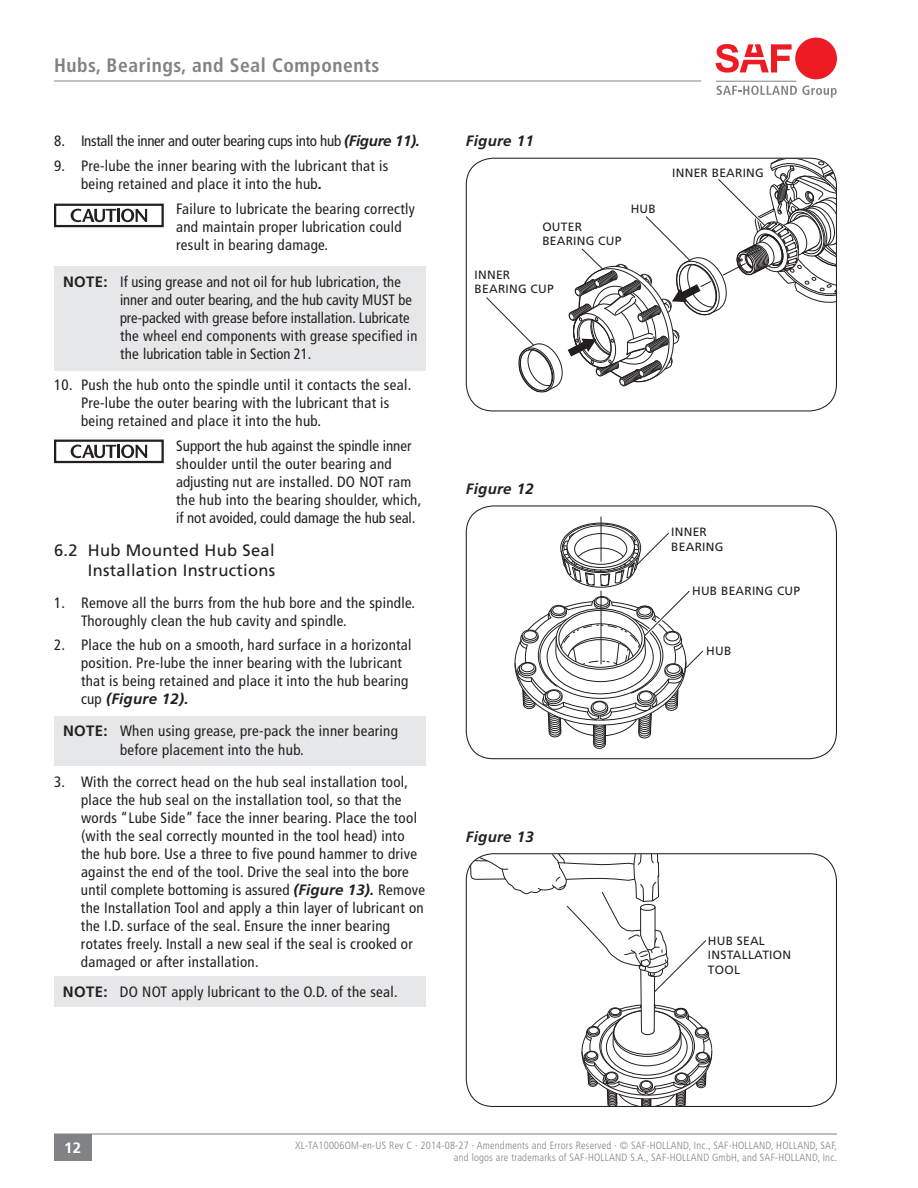
<style>
.page{position:relative;width:918px;height:1188px;background:#fff}
.page>*{position:absolute;margin:0;border:0;box-sizing:border-box;transform-origin:0 0}
.t1{font:700 condensed 19.5px "Frutiger LT Std";letter-spacing:.03em;color:#808285}
.t2{font:16.5px/19.8px "Frutiger LT Std";letter-spacing:.02em;color:#231f20;text-align:right}
.t3{font:condensed 15px/18px "Frutiger LT Std";letter-spacing:.02em;color:#231f20}
.t4{font:condensed 15px/18px "Frutiger LT Std";color:#231f20}
.t5{font:condensed 15px "Frutiger LT Std";letter-spacing:-.02em;color:#231f20}
.t6{font:italic 700 15px "Frutiger LT Std";letter-spacing:.02em;color:#231f20}
.t7{font:700 15px "Frutiger LT Std";color:#fff}
.t8{font:12px/14.4px "Frutiger LT Std";letter-spacing:.02em;color:#231f20}
.t9{font:300 condensed 10.5px/12.6px "Frutiger LT Std";letter-spacing:.02em;color:#808285;text-align:right}
.s1{font-weight:700;font-style:italic;font-stretch:normal}
.s2{font-weight:700;font-stretch:normal}
</style>
<div class="page">
<div style="left:54px;top:1134px;width:37px;height:27px;background:#808285"></div>
<hr style="left:54px;top:1134px;width:783px;height:1px;background:#808285">
<hr style="left:54px;top:81px;width:647px;height:1px;background:#808285">
<svg style="left:717px;top:86px;width:120px;height:12px"></svg>
<hr style="left:716px;top:81px;width:81px;height:1px;background:#808285">
<div style="left:795px;top:38px;width:42px;height:41px;background:#ed1c24;border-radius:50%"></div>
<svg style="left:716px;top:44px;width:76px;height:29px"></svg>
<div style="left:54px;top:977px;width:371px;height:30px;background:#e6e7e8"></div>
<div style="left:54px;top:716px;width:371px;height:50px;background:#e6e7e8"></div>
<div style="left:54px;top:266px;width:371px;height:104px;background:#e6e7e8"></div>
<hr style="left:601px;top:517px;width:1px;height:45px;background:#231f20">
<div style="left:466px;top:505px;width:371px;height:254px;border:1px solid #231f20;border-radius:27px"></div>
<div style="left:54px;top:204px;width:110px;height:23px;border:2px solid #231f20"></div>
<svg style="left:71px;top:209px;width:76px;height:13px"></svg>
<div style="left:54px;top:440px;width:110px;height:23px;border:2px solid #231f20"></div>
<svg style="left:71px;top:445px;width:76px;height:13px"></svg>
<svg style="left:486px;top:158px;width:351px;height:235px"></svg>
<svg style="left:466px;top:854px;width:246px;height:253px"></svg>
<svg style="left:515px;top:532px;width:188px;height:217px"></svg>
<h1 class="t1" style="left:54px;top:57px;width:327px">Hubs, Bearings, and Seal Components</h1>
<p class="t5" style="left:54px;top:135px;width:368px">8. Install the inner and outer bearing cups into hub <span class="s1">(Figure 11).</span></p>
<p class="t3" style="left:81px;top:157px;width:309px;text-indent:-27px">9. Pre-lube the inner bearing with the lubricant that is being retained and place it into the hub<span class="s1">.</span></p>
<p class="t3" style="left:176px;top:200px;width:240px">Failure to lubricate the bearing correctly and maintain proper lubrication could result in bearing damage.</p>
<p class="t4" style="left:120px;top:273px;width:299px;text-indent:-57px"><span class="s2">NOTE:</span> If using grease and not oil for hub lubrication, the inner and outer bearing, and the hub cavity MUST be pre-packed with grease before installation. Lubricate the wheel end components with grease specified in the lubrication table in Section 21.</p>
<p class="t3" style="left:81px;top:377px;width:332px;text-indent:-27px">10. Push the hub onto the spindle until it contacts the seal.<br>Pre-lube the outer bearing with the lubricant that is being retained and place it into the hub.</p>
<p class="t3" style="left:176px;top:437px;width:247px">Support the hub against the spindle inner shoulder until the outer bearing and adjusting nut are installed. DO NOT ram the hub into the bearing shoulder, which, if not avoided, could damage the hub seal.</p>
<p class="t2" style="left:54px;top:541px;width:223px">6.2 Hub Mounted Hub Seal<br>Installation Instructions</p>
<p class="t3" style="left:81px;top:594px;width:336px;text-indent:-27px">1. Remove all the burrs from the hub bore and the spindle.<br>Thoroughly clean the hub cavity and spindle.</p>
<p class="t3" style="left:81px;top:637px;width:332px;text-indent:-27px">2. Place the hub on a smooth, hard surface in a horizontal position. Pre-lube the inner bearing with the lubricant that is being retained and place it into the hub bearing cup <span class="s1">(Figure 12).</span></p>
<p class="t3" style="left:120px;top:722px;width:280px;line-height:19.5px;text-indent:-57px"><span class="s2">NOTE:</span> When using grease, pre-pack the inner bearing before placement into the hub.</p>
<p class="t3" style="left:81px;top:773px;width:346px;text-indent:-27px">3. With the correct head on the hub seal installation tool, place the hub seal on the installation tool, so that the words “Lube Side” face the inner bearing. Place the tool (with the seal correctly mounted in the tool head) into the hub bore. Use a three to five pound hammer to drive against the end of the tool. Drive the seal into the bore until complete bottoming is assured <span class="s1">(Figure 13).</span> Remove the Installation Tool and apply a thin layer of lubricant on the I.D. surface of the seal. Ensure the inner bearing rotates freely. Install a new seal if the seal is crooked or damaged or after installation.</p>
<p class="t3" style="left:63px;top:984px;width:336px"><span class="s2">NOTE:</span> DO NOT apply lubricant to the O.D. of the seal.</p>
<p class="t6" style="left:466px;top:135px;width:69px">Figure 11</p>
<p class="t8" style="left:542px;top:220px;width:81px">OUTER<br>BEARING CUP</p>
<p class="t8" style="left:475px;top:268px;width:81px">INNER<br>BEARING CUP</p>
<p class="t8" style="left:631px;top:202px;width:27px">HUB</p>
<p class="t8" style="left:672px;top:166px;width:93px">INNER BEARING</p>
<p class="t6" style="left:466px;top:482px;width:69px">Figure 12</p>
<p class="t6" style="left:466px;top:830px;width:69px">Figure 13</p>
<p class="t8" style="left:671px;top:525px;width:54px">INNER<br>BEARING</p>
<p class="t8" style="left:692px;top:585px;width:110px">HUB BEARING CUP</p>
<p class="t8" style="left:706px;top:645px;width:27px">HUB</p>
<p class="t8" style="left:708px;top:934px;width:85px">HUB SEAL<br>INSTALLATION<br>TOOL</p>
<p class="t7" style="left:64px;top:1141px;width:18px">12</p>
<p class="t9" style="left:295px;top:1139px;width:543px">XL-TA10006OM-en-US Rev C · 2014-08-27 · Amendments and Errors Reserved · © SAF-HOLLAND, Inc., SAF-HOLLAND, HOLLAND, SAF, and logos are trademarks of SAF-HOLLAND S.A., SAF-HOLLAND GmbH, and SAF-HOLLAND, Inc.</p>
</div>
